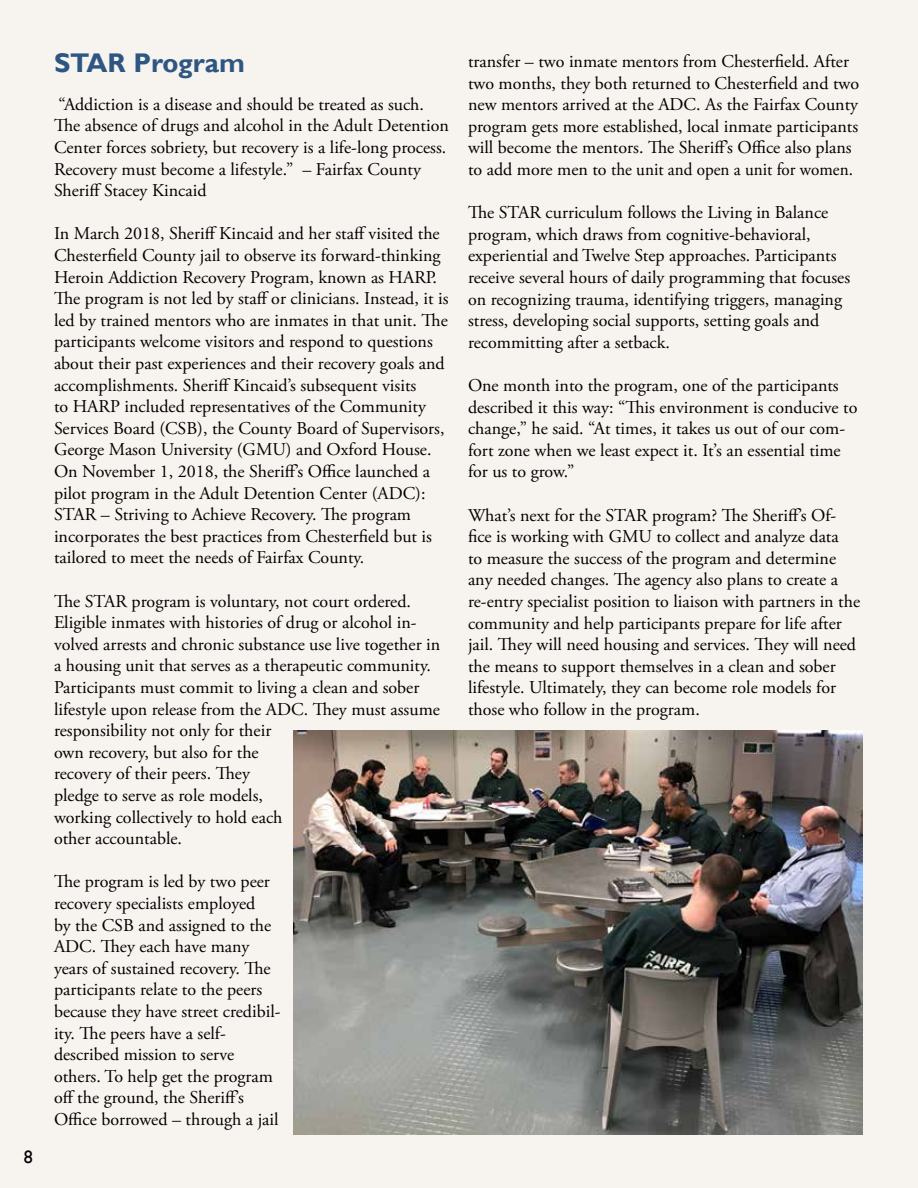
<style>
.page{position:relative;width:918px;height:1188px;background:#f7f3ef}
.page>*{position:absolute;margin:0;border:0;box-sizing:border-box;transform-origin:0 0}
.t1{font:700 27px "Gill Sans";color:#2e5683}
.t2{font:18px/21.6px "Adobe Garamond Pro";color:#000}
.t3{font:18px "Gill Sans";color:#000}
</style>
<div class="page">
<img style="left:294px;top:730px;width:569px;height:404px">
<p class="t3" style="left:24px;top:1146px;width:10px">8</p>
<h1 class="t1" style="left:54px;top:47px;width:193px">STAR Program</h1>
<p class="t2" style="left:54px;top:94px;width:396px">“Addiction is a disease and should be treated as such.<br>The absence of drugs and alcohol in the Adult Detention Center forces sobriety, but recovery is a life-long process.<br>Recovery must become a lifestyle.” – Fairfax County Sheriff Stacey Kincaid</p>
<p class="t2" style="left:54px;top:224px;width:396px">In March 2018, Sheriff Kincaid and her staff visited the Chesterfield County jail to observe its forward-thinking Heroin Addiction Recovery Program, known as HARP.<br>The program is not led by staff or clinicians. Instead, it is led by trained mentors who are inmates in that unit. The participants welcome visitors and respond to questions about their past experiences and their recovery goals and accomplishments. Sheriff Kincaid’s subsequent visits<br>to HARP included representatives of the Community Services Board (CSB), the County Board of Supervisors, George Mason University (GMU) and Oxford House.<br>On November 1, 2018, the Sheriff’s Office launched a pilot program in the Adult Detention Center (ADC):<br>STAR – Striving to Achieve Recovery. The program incorporates the best practices from Chesterfield but is tailored to meet the needs of Fairfax County.</p>
<p class="t2" style="left:54px;top:591px;width:388px">The STAR program is voluntary, not court ordered.<br>Eligible inmates with histories of drug or alcohol in&shy;volved arrests and chronic substance use live together in a housing unit that serves as a therapeutic community.<br>Participants must commit to living a clean and sober lifestyle upon release from the ADC. They must assume responsibility not only for their<br>own recovery, but also for the<br>recovery of their peers. They<br>pledge to serve as role models,<br>working collectively to hold each<br>other accountable.</p>
<p class="t2" style="left:54px;top:872px;width:228px">The program is led by two peer recovery specialists employed<br>by the CSB and assigned to the<br>ADC. They each have many years of sustained recovery. The participants relate to the peers because they have street credibil&shy;ity. The peers have a self&shy;described mission to serve others. To help get the program off the ground, the Sheriff’s<br>Office borrowed – through a jail</p>
<p class="t2" style="left:468px;top:51px;width:393px">transfer – two inmate mentors from Chesterfield. After two months, they both returned to Chesterfield and two new mentors arrived at the ADC. As the Fairfax County program gets more established, local inmate participants will become the mentors. The Sheriff’s Office also plans to add more men to the unit and open a unit for women.</p>
<p class="t2" style="left:468px;top:202px;width:384px">The STAR curriculum follows the Living in Balance program, which draws from cognitive-behavioral, experiential and Twelve Step approaches. Participants receive several hours of daily programming that focuses on recognizing trauma, identifying triggers, managing stress, developing social supports, setting goals and recommitting after a setback.</p>
<p class="t2" style="left:468px;top:375px;width:391px">One month into the program, one of the participants described it this way: “This environment is conducive to change,” he said. “At times, it takes us out of our com&shy;fort zone when we least expect it. It’s an essential time for us to grow.”</p>
<p class="t2" style="left:468px;top:505px;width:394px">What’s next for the STAR program? The Sheriff’s Of&shy;fice is working with GMU to collect and analyze data<br>to measure the success of the program and determine any needed changes. The agency also plans to create a re-entry specialist position to liaison with partners in the community and help participants prepare for life after jail. They will need housing and services. They will need the means to support themselves in a clean and sober lifestyle. Ultimately, they can become role models for those who follow in the program.</p>
</div>
